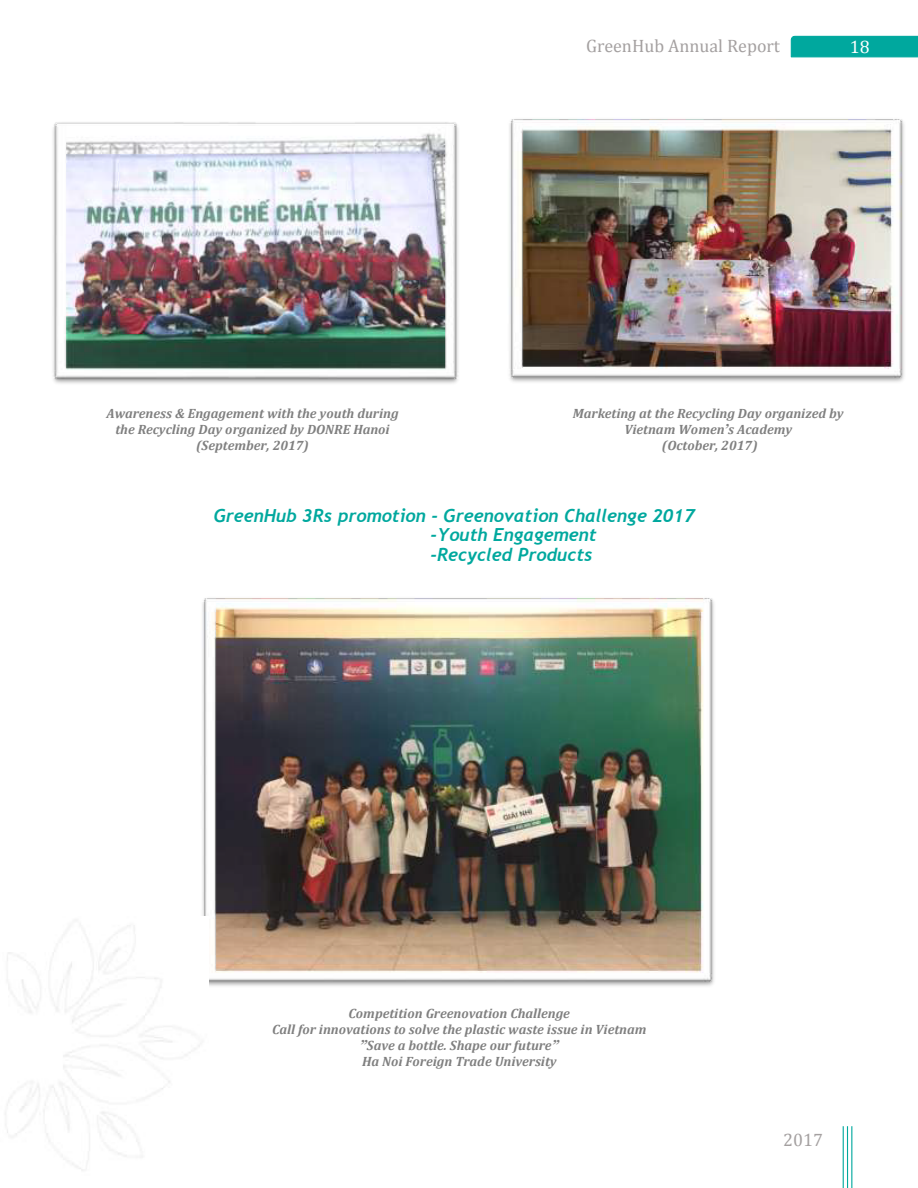
<style>
.page{position:relative;width:918px;height:1188px;background:#fff}
.page>*{position:absolute;margin:0;border:0;box-sizing:border-box;transform-origin:0 0}
.t1{font:italic 700 18px/19.6px "Trebuchet MS";color:#00a89e}
.t2{font:18px "Cambria";color:#a4a0a0}
.t3{font:18px "Cambria";color:#fff}
.t4{font:italic 700 13.5px/15.9px "Cambria";color:#808080;text-align:center}
.s1{font-family:"Georgia"}
</style>
<div class="page">
<img style="left:842px;top:1129px;width:7px;height:35px">
<hr style="left:843px;top:1126px;width:1px;height:62px;background:#00a89e">
<hr style="left:847px;top:1126px;width:1px;height:62px;background:#00a89e">
<hr style="left:851px;top:1126px;width:1px;height:62px;background:#00a89e">
<img style="left:53px;top:122px;width:406px;height:262px">
<img style="left:509px;top:119px;width:395px;height:263px">
<img style="left:202px;top:598px;width:512px;height:388px">
<img style="left:5px;top:916px;width:203px;height:255px">
<img style="left:790px;top:35px;width:128px;height:23px">
<h1 class="t2" style="left:586px;top:35px;width:195px">GreenHub Annual Report</h1>
<h1 class="t3" style="left:850px;top:36px;width:21px">18</h1>
<p class="t4" style="left:106px;top:405px;width:294px">Awareness &amp; Engagement with the youth during the Recycling Day organized by DONRE Hanoi (September, 2017)</p>
<p class="t4" style="left:573px;top:405px;width:272px">Marketing at the Recycling Day organized by<br>Vietnam Women<span class="s1">’</span>s Academy<br>(October, 2017)</p>
<h1 class="t1" style="left:430px;top:506px;width:266px;text-indent:-217px">GreenHub 3Rs promotion - Greenovation Challenge 2017 -Youth Engagement<br>-Recycled Products</h1>
<p class="t4" style="left:272px;top:1005px;width:376px">Competition Greenovation Challenge<br>Call for innovations to solve the plastic waste issue in Vietnam <span class="s1">”</span>Save a bottle. Shape our future<span class="s1">”<br></span>Ha Noi Foreign Trade University</p>
<h1 class="t2" style="left:783px;top:1129px;width:41px">2017</h1>
</div>
